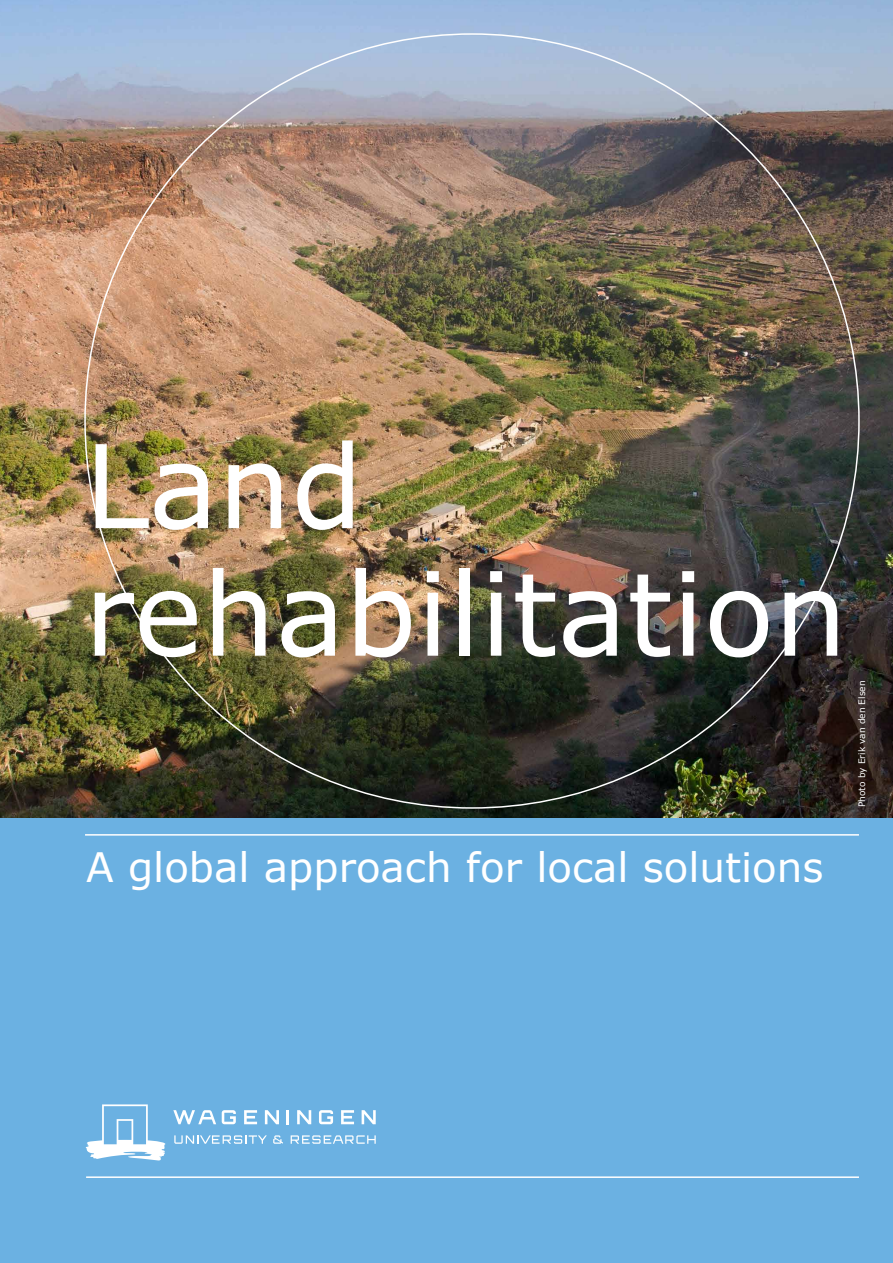
<style>
.page{position:relative;width:893px;height:1263px;background:#fff}
.page>*{position:absolute;margin:0;border:0;box-sizing:border-box;transform-origin:0 0}
.t1{font:115.5px/127.5px "Verdana";color:#fff}
.t2{font:40.5px "Verdana";color:#fff}
.t3{font:9px "Verdana";color:#fff}
</style>
<div class="page">
<img style="left:0;top:0;width:893px;height:819px">
<div style="left:0;top:819px;width:893px;height:444px;background:#6bb1e2"></div>
<svg style="left:86px;top:1104px;width:80px;height:57px"></svg>
<svg style="left:222px;top:1110px;width:14px;height:14px"></svg>
<svg style="left:244px;top:1110px;width:13px;height:14px"></svg>
<svg style="left:265px;top:1110px;width:14px;height:14px"></svg>
<svg style="left:287px;top:1110px;width:2px;height:14px"></svg>
<svg style="left:297px;top:1110px;width:14px;height:14px"></svg>
<svg style="left:319px;top:1110px;width:14px;height:14px"></svg>
<svg style="left:341px;top:1110px;width:13px;height:14px"></svg>
<svg style="left:362px;top:1110px;width:14px;height:14px"></svg>
<svg style="left:173px;top:1110px;width:43px;height:14px"></svg>
<svg style="left:174px;top:1135px;width:93px;height:9px"></svg>
<svg style="left:291px;top:1135px;width:85px;height:9px"></svg>
<svg style="left:273px;top:1135px;width:10px;height:9px"></svg>
<hr style="left:86px;top:1176px;width:773px;height:2px;background:#fff">
<hr style="left:85px;top:834px;width:774px;height:2px;background:#fff">
<h1 class="t1" style="left:84px;top:419px;width:764px">Land rehabilitation</h1>
<p class="t2" style="left:86px;top:842px;width:739px">A global approach for local solutions</p>
<p class="t3" style="left:856px;top:807px;width:128px;rotate:-90deg">Photo by Erik van den Elsen</p>
</div>
